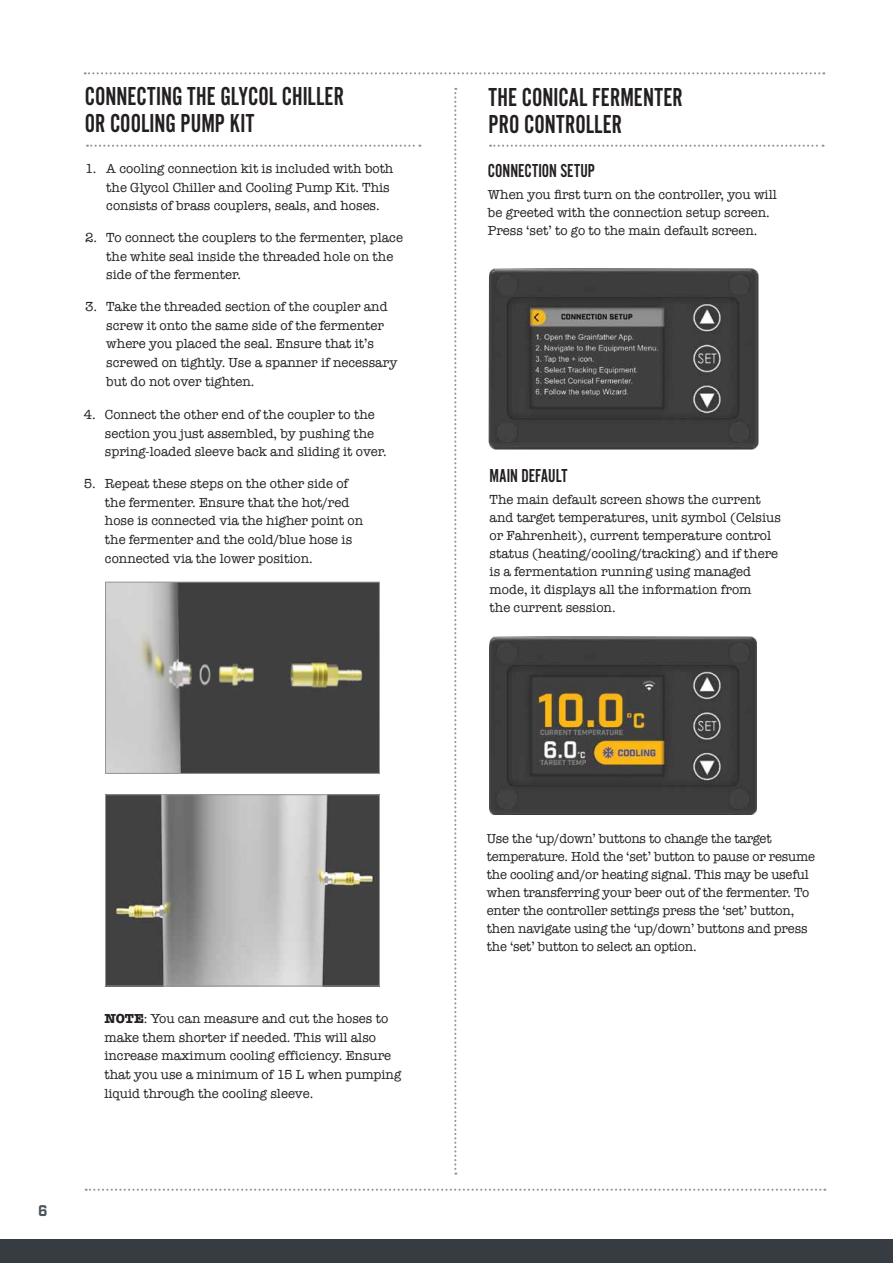
<style>
.page{position:relative;width:893px;height:1263px;background:#fff}
.page>*{position:absolute;margin:0;border:0;box-sizing:border-box;transform-origin:0 0}
.t1{font:27px/27px "Alternate Got No 2 D";color:#231f20}
.t2{font:19.5px "Alternate Got No 2 D";color:#231f20;scale:.95 1}
.t3{font:15px "Industry Inc Base";color:#4d555b}
.t4{font:13.5px/18.8px "American Typewriter";color:#231f20}
.s1{font-weight:700}
</style>
<div class="page">
<div style="left:0;top:1239px;width:893px;height:24px;background:#373c43"></div>
<svg style="left:454px;top:88px;width:2px;height:1087px"></svg>
<svg style="left:85px;top:72px;width:739px;height:2px"></svg>
<svg style="left:86px;top:1189px;width:739px;height:2px"></svg>
<img style="left:488px;top:268px;width:271px;height:182px">
<img style="left:489px;top:636px;width:267px;height:179px">
<svg style="left:87px;top:145px;width:333px;height:2px"></svg>
<svg style="left:490px;top:145px;width:333px;height:2px"></svg>
<img style="left:107px;top:584px;width:271px;height:188px">
<div style="left:105px;top:582px;width:275px;height:192px;border:1px solid #939598"></div>
<img style="left:107px;top:796px;width:271px;height:188px">
<div style="left:105px;top:794px;width:275px;height:192px;border:1px solid #939598"></div>
<img style="left:489px;top:269px;width:267px;height:178px">
<h1 class="t1" style="left:85px;top:84px;width:261px">CONNECTING THE GLYCOL CHILLER<br>OR COOLING PUMP KIT</h1>
<p class="t4" style="left:106px;top:159px;width:289px;text-indent:-21px">1. A cooling connection kit is included with both the Glycol Chiller and Cooling Pump Kit. This consists of brass couplers, seals, and hoses.</p>
<p class="t4" style="left:106px;top:228px;width:298px;text-indent:-21px">2. To connect the couplers to the fermenter, place the white seal inside the threaded hole on the side of the fermenter.</p>
<p class="t4" style="left:106px;top:297px;width:293px;text-indent:-21px">3. Take the threaded section of the coupler and screw it onto the same side of the fermenter where you placed the seal. Ensure that it’s screwed on tightly. Use a spanner if necessary but do not over tighten.</p>
<p class="t4" style="left:105px;top:405px;width:283px;text-indent:-21px">4. Connect the other end of the coupler to the section you just assembled, by pushing the spring-loaded sleeve back and sliding it over.</p>
<p class="t4" style="left:105px;top:474px;width:260px;text-indent:-21px">5. Repeat these steps on the other side of the fermenter. Ensure that the hot/red hose is connected via the higher point on the fermenter and the cold/blue hose is connected via the lower position.</p>
<h1 class="t1" style="left:489px;top:84px;width:196px">THE CONICAL FERMENTER<br>PRO CONTROLLER</h1>
<h2 class="t2" style="left:488px;top:160px;width:114px">CONNECTION SETUP</h2>
<p class="t4" style="left:488px;top:185px;width:290px;line-height:18px">When you first turn on the controller, you will be greeted with the connection setup screen.<br>Press ‘set’ to go to the main default screen.</p>
<h2 class="t2" style="left:490px;top:465px;width:83px">MAIN DEFAULT</h2>
<p class="t4" style="left:490px;top:490px;width:293px;line-height:18px">The main default screen shows the current and target temperatures, unit symbol (Celsius or Fahrenheit), current temperature control status (heating/cooling/tracking) and if there is a fermentation running using managed mode, it displays all the information from<br>the current session.</p>
<p class="t3" style="left:38px;top:1202px;width:11px">6</p>
<p class="t4" style="left:104px;top:1008px;width:298px"><span class="s1">NOTE</span>: You can measure and cut the hoses to make them shorter if needed. This will also increase maximum cooling efficiency. Ensure that you use a minimum of 15 L when pumping liquid through the cooling sleeve.</p>
<p class="t4" style="left:487px;top:829px;width:330px;line-height:18px">Use the ‘up/down’ buttons to change the target temperature. Hold the ‘set’ button to pause or resume the cooling and/or heating signal. This may be useful when transferring your beer out of the fermenter. To enter the controller settings press the ‘set’ button, then navigate using the ‘up/down’ buttons and press the ‘set’ button to select an option.</p>
</div>
